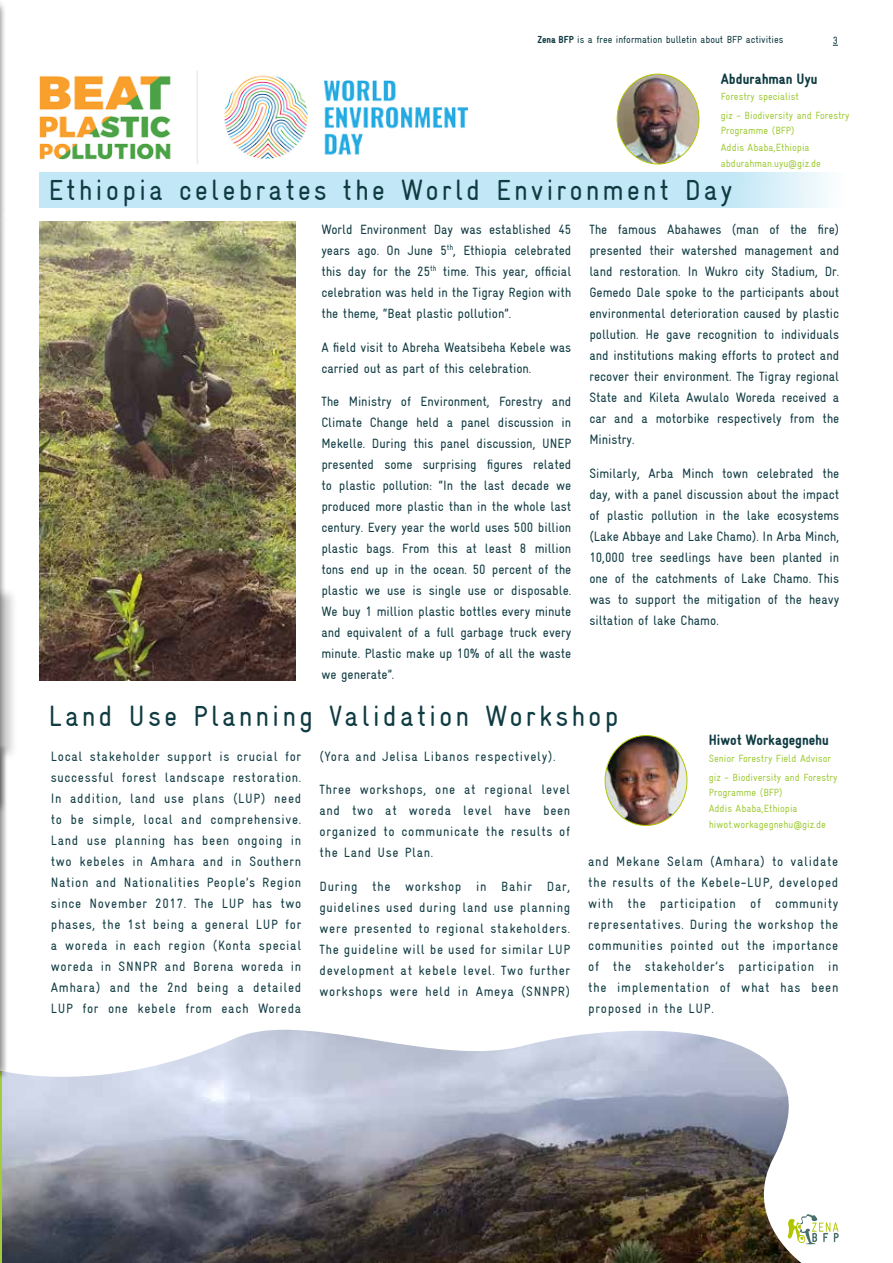
<style>
.page{position:relative;width:893px;height:1263px;background:#fff}
.page>*{position:absolute;margin:0;border:0;box-sizing:border-box;transform-origin:0 0}
.t1{font:condensed 29.1px "Gravur";letter-spacing:.1em;color:#0f3b42}
.t2{font:900 condensed 15px "Gravur";color:#0f3b42}
.t3{font:condensed 13.5px/21px "Gravur";color:#0f3b42;text-align:justify}
.t4{font:condensed 13.5px "Gravur";letter-spacing:.05em;color:#0f3b42}
.t5{font:condensed 10.5px/16.2px "Gravur";color:#a1cc3b}
.t6{font:condensed 10.5px "Gravur";color:#0f3b42}
.t7{font:condensed 10.35px "Gravur";color:#0f3b42}
.s1{font-weight:900}
</style>
<div class="page">
<svg style="left:804px;top:1214px;width:35px;height:31px"></svg>
<img style="left:1px;top:1029px;width:803px;height:234px">
<div style="left:0;top:0;width:7px;height:228px;background:#000;opacity:.75"></div>
<hr style="left:0;top:1071px;width:1px;height:192px;background:#a1cc3b">
<div style="left:0;top:212px;width:7px;height:391px;background:#000;opacity:.75"></div>
<img style="left:39px;top:222px;width:256px;height:458px">
<img style="left:617px;top:74px;width:82px;height:90px">
<img style="left:605px;top:735px;width:82px;height:90px">
<hr style="left:0;top:206px;width:1px;height:379px;background:#44a12b">
<hr style="left:0;top:0;width:1px;height:209px;background:#003882">
<div style="left:0;top:744px;width:8px;height:335px;background:#000;opacity:.2"></div>
<div style="left:0;top:587px;width:18px;height:228px;background:#000;opacity:.2"></div>
<svg style="left:39px;top:173px;width:789px;height:35px;background:#c5e8f6"></svg>
<img style="left:39px;top:71px;width:430px;height:93px">
<p class="t7" style="left:537px;top:34px;width:247px"><span class="s1">Zena BFP</span> is a free information bulletin about BFP activities</p>
<p class="t6" style="left:833px;top:34px;width:7px">3</p>
<p class="t2" style="left:721px;top:70px;width:98px">Abdurahman Uyu</p>
<p class="t5" style="left:721px;top:87px;width:130px;line-height:19.2px">Forestry specialist<br>giz - Biodiversity and Forestry</p>
<p class="t5" style="left:721px;top:123px;width:102px">Programme (BFP)<br>Addis Ababa,Ethiopia abdurahman.uyu@giz.de</p>
<h1 class="t1" style="left:49px;top:173px;width:685px">Ethiopia celebrates the World Environment Day</h1>
<p class="t3" style="left:321px;top:219px;width:251px">World Environment Day was established 45 years ago. On June 5<sup>th</sup>, Ethiopia celebrated this day for the 25<sup>th</sup> time. This year, official celebration was held in the Tigray Region with the theme, “Beat plastic pollution”.</p>
<p class="t3" style="left:321px;top:336px;width:251px">A field visit to Abreha Weatsibeha Kebele was carried out as part of this celebration.</p>
<p class="t3" style="left:321px;top:391px;width:251px">The Ministry of Environment, Forestry and Climate Change held a panel discussion in Mekelle. During this panel discussion, UNEP presented some surprising figures related to plastic pollution: “In the last decade we produced more plastic than in the whole last century. Every year the world uses 500 billion plastic bags. From this at least 8 million tons end up in the ocean. 50 percent of the plastic we use is single use or disposable.<br>We buy 1 million plastic bottles every minute and equivalent of a full garbage truck every minute. Plastic make up 10% of all the waste we generate”.</p>
<p class="t3" style="left:589px;top:219px;width:251px">The famous Abahawes (man of the fire) presented their watershed management and land restoration. In Wukro city Stadium, Dr.<br>Gemedo Dale spoke to the participants about environmental deterioration caused by plastic pollution. He gave recognition to individuals and institutions making efforts to protect and recover their environment. The Tigray regional State and Kileta Awulalo Woreda received a car and a motorbike respectively from the Ministry.</p>
<p class="t3" style="left:589px;top:462px;width:251px">Similarly, Arba Minch town celebrated the day, with a panel discussion about the impact of plastic pollution in the lake ecosystems (Lake Abbaye and Lake Chamo). In Arba Minch, 10,000 tree seedlings have been planted in one of the catchments of Lake Chamo. This was to support the mitigation of the heavy siltation of lake Chamo.</p>
<h1 class="t1" style="left:49px;top:699px;width:572px">Land Use Planning Validation Workshop</h1>
<p class="t3" style="left:51px;top:745px;width:252px">Local stakeholder support is crucial for successful forest landscape restoration.<br>In addition, land use plans (LUP) need to be simple, local and comprehensive.<br>Land use planning has been ongoing in two kebeles in Amhara and in Southern Nation and Nationalities People’s Region since November 2017. The LUP has two phases, the 1st being a general LUP for a woreda in each region (Konta special woreda in SNNPR and Borena woreda in Amhara) and the 2nd being a detailed LUP for one kebele from each Woreda</p>
<p class="t4" style="left:319px;top:748px;width:237px">(Yora and Jelisa Libanos respectively).</p>
<p class="t2" style="left:709px;top:732px;width:121px">Hiwot Workagegnehu</p>
<p class="t5" style="left:709px;top:748px;width:130px;line-height:19.2px">Senior Forestry Field Advisor giz - Biodiversity and Forestry</p>
<p class="t5" style="left:709px;top:784px;width:119px">Programme (BFP)<br>Addis Ababa,Ethiopia hiwot.workagegnehu@giz.de</p>
<p class="t3" style="left:319px;top:779px;width:252px">Three workshops, one at regional level and two at woreda level have been organized to communicate the results of the Land Use Plan.</p>
<p class="t3" style="left:319px;top:876px;width:252px">During the workshop in Bahir Dar, guidelines used during land use planning were presented to regional stakeholders.<br>The guideline will be used for similar LUP development at kebele level. Two further workshops were held in Ameya (SNNPR)</p>
<p class="t3" style="left:588px;top:850px;width:252px">and Mekane Selam (Amhara) to validate the results of the Kebele-LUP, developed with the participation of community representatives. During the workshop the communities pointed out the importance of the stakeholder’s participation in the implementation of what has been proposed in the LUP.</p>
</div>
